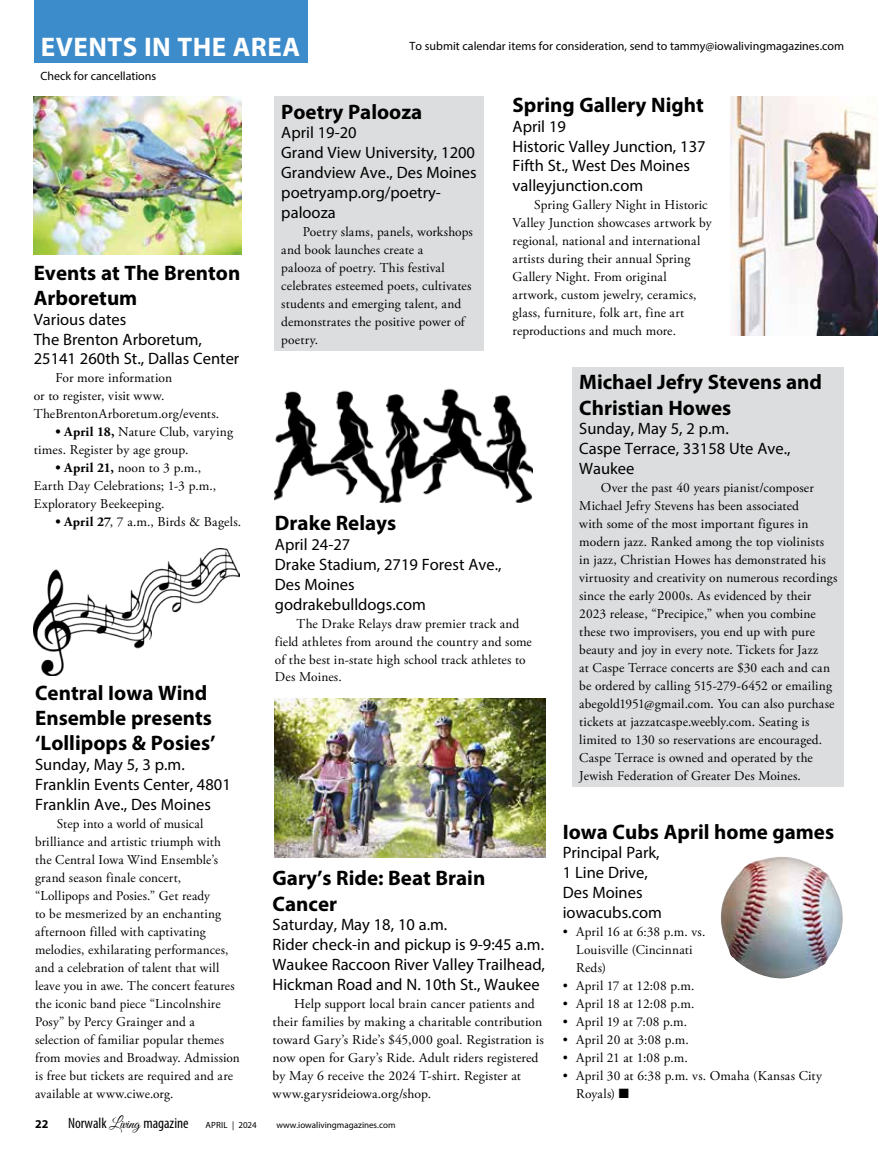
<style>
.page{position:relative;width:878px;height:1161px;background:#fff}
.page>*{position:absolute;margin:0;border:0;box-sizing:border-box;transform-origin:0 0}
.t1{font:700 27px "Myriad Pro";letter-spacing:.02em;color:#fff}
.t2{font:700 21px/25.2px "Myriad Pro";color:#000}
.t3{font:16.5px/19.8px "Myriad Pro";color:#000}
.t4{font:condensed 15px "Myriad Pro";color:#000}
.t5{font:13.5px/18px "Adobe Garamond Pro";letter-spacing:.01em;color:#000}
.t6{font:12px "Myriad Pro";color:#000}
.t7{font:700 12px "Myriad Pro";color:#000}
.t8{font:9px "Myriad Pro";color:#000}
.t9{font:9px "Myriad Pro";letter-spacing:.02em;color:#000}
.s1{font-weight:700}
.s2{font-family:"Great Vibes";font-stretch:normal}
</style>
<div class="page">
<div style="left:34px;top:0;width:273px;height:62px;background:#3c8bca"></div>
<img style="left:34px;top:96px;width:207px;height:159px">
<div style="left:274px;top:96px;width:209px;height:254px;background:#dcddde"></div>
<div style="left:572px;top:367px;width:272px;height:420px;background:#dcddde"></div>
<img style="left:730px;top:96px;width:148px;height:239px">
<img style="left:274px;top:388px;width:258px;height:116px">
<img style="left:275px;top:699px;width:270px;height:158px">
<img style="left:34px;top:549px;width:206px;height:126px">
<img style="left:720px;top:857px;width:123px;height:122px">
<h1 class="t1" style="left:41px;top:29px;width:261px">EVENTS IN THE AREA</h1>
<p class="t6" style="left:41px;top:69px;width:117px">Check for cancellations</p>
<p class="t6" style="left:409px;top:38px;width:436px">To submit calendar items for consideration, send to tammy@iowalivingmagazines.com</p>
<h2 class="t2" style="left:34px;top:259px;width:208px">Events at The Brenton<br>Arboretum</h2>
<p class="t3" style="left:34px;top:309px;width:207px">Various dates<br>The Brenton Arboretum,<br>25141 260th St., Dallas Center</p>
<p class="t5" style="left:34px;top:370px;width:187px;text-indent:22px">For more information<br>or to register, visit www.<br>TheBrentonArboretum.org/events.</p>
<p class="t5" style="left:34px;top:424px;width:201px;text-indent:22px"><span class="s1">• April 18,</span> Nature Club, varying times. Register by age group.</p>
<p class="t5" style="left:34px;top:460px;width:184px;text-indent:22px"><span class="s1">• April 21,</span> noon to 3 p.m.,<br>Earth Day Celebrations; 1-3 p.m.,<br>Exploratory Beekeeping.</p>
<p class="t5" style="left:55px;top:514px;width:187px"><span class="s1">• April 27</span>, 7 a.m., Birds &amp; Bagels.</p>
<h2 class="t2" style="left:35px;top:680px;width:182px">Central Iowa Wind<br>Ensemble presents ‘Lollipops &amp; Posies’</h2>
<p class="t3" style="left:35px;top:754px;width:197px">Sunday, May 5, 3 p.m.<br>Franklin Events Center, 4801<br>Franklin Ave., Des Moines</p>
<p class="t5" style="left:35px;top:815px;width:206px;text-indent:22px">Step into a world of musical brilliance and artistic triumph with the Central Iowa Wind Ensemble’s grand season finale concert,<br>“Lollipops and Posies.” Get ready<br>to be mesmerized by an enchanting afternoon filled with captivating melodies, exhilarating performances, and a celebration of talent that will leave you in awe. The concert features the iconic band piece “Lincolnshire Posy” by Percy Grainger and a selection of familiar popular themes from movies and Broadway. Admission is free but tickets are required and are available at www.ciwe.org.</p>
<h2 class="t2" style="left:281px;top:98px;width:142px">Poetry Palooza</h2>
<p class="t3" style="left:281px;top:123px;width:197px">April 19-20<br>Grand View University, 1200<br>Grandview Ave., Des Moines poetryamp.org/poetry&shy;palooza</p>
<p class="t5" style="left:281px;top:223px;width:193px;text-indent:22px">Poetry slams, panels, workshops and book launches create a<br>palooza of poetry. This festival celebrates esteemed poets, cultivates students and emerging talent, and demonstrates the positive power of poetry.</p>
<h2 class="t2" style="left:512px;top:92px;width:193px">Spring Gallery Night</h2>
<p class="t3" style="left:512px;top:116px;width:194px">April 19<br>Historic Valley Junction, 137<br>Fifth St., West Des Moines valleyjunction.com</p>
<p class="t5" style="left:512px;top:196px;width:201px;text-indent:22px">Spring Gallery Night in Historic Valley Junction showcases artwork by regional, national and international artists during their annual Spring Gallery Night. From original artwork, custom jewelry, ceramics, glass, furniture, folk art, fine art reproductions and much more.</p>
<h2 class="t2" style="left:275px;top:510px;width:123px">Drake Relays</h2>
<p class="t3" style="left:275px;top:534px;width:228px">April 24-27<br>Drake Stadium, 2719 Forest Ave.,<br>Des Moines godrakebulldogs.com</p>
<p class="t5" style="left:275px;top:615px;width:258px;text-indent:22px">The Drake Relays draw premier track and field athletes from around the country and some of the best in-state high school track athletes to Des Moines.</p>
<h2 class="t2" style="left:272px;top:865px;width:214px">Gary’s Ride: Beat Brain<br>Cancer</h2>
<p class="t3" style="left:272px;top:915px;width:274px">Saturday, May 18, 10 a.m.<br>Rider check-in and pickup is 9-9:45 a.m.<br>Waukee Raccoon River Valley Trailhead, Hickman Road and N. 10th St., Waukee</p>
<p class="t5" style="left:272px;top:995px;width:273px;text-indent:22px">Help support local brain cancer patients and their families by making a charitable contribution toward Gary’s Ride’s $45,000 goal. Registration is now open for Gary’s Ride. Adult riders registered by May 6 receive the 2024 T-shirt. Register at www.garysrideiowa.org/shop.</p>
<h2 class="t2" style="left:579px;top:369px;width:244px">Michael Jefry Stevens and<br>Christian Howes</h2>
<p class="t3" style="left:579px;top:419px;width:213px">Sunday, May 5, 2 p.m.<br>Caspe Terrace, 33158 Ute Ave.,<br>Waukee</p>
<p class="t5" style="left:579px;top:479px;width:260px;text-indent:22px">Over the past 40 years pianist/composer Michael Jefry Stevens has been associated<br>with some of the most important figures in modern jazz. Ranked among the top violinists in jazz, Christian Howes has demonstrated his virtuosity and creativity on numerous recordings since the early 2000s. As evidenced by their 2023 release, “Precipice,” when you combine these two improvisers, you end up with pure beauty and joy in every note. Tickets for Jazz<br>at Caspe Terrace concerts are $30 each and can be ordered by calling 515-279-6452 or emailing abegold1951@gmail.com. You can also purchase tickets at jazzatcaspe.weebly.com. Seating is limited to 130 so reservations are encouraged.<br>Caspe Terrace is owned and operated by the Jewish Federation of Greater Des Moines.</p>
<h2 class="t2" style="left:562px;top:818px;width:273px">Iowa Cubs April home games</h2>
<p class="t3" style="left:562px;top:843px;width:101px">Principal Park,<br>1 Line Drive,<br>Des Moines iowacubs.com</p>
<p class="t5" style="left:576px;top:923px;width:131px;text-indent:-13px">• April 16 at 6:38 p.m. vs.<br>Louisville (Cincinnati<br>Reds)</p>
<p class="t5" style="left:562px;top:977px;width:133px">• April 17 at 12:08 p.m.</p>
<p class="t5" style="left:562px;top:995px;width:133px">• April 18 at 12:08 p.m.</p>
<p class="t5" style="left:562px;top:1013px;width:126px">• April 19 at 7:08 p.m.</p>
<p class="t5" style="left:562px;top:1031px;width:127px">• April 20 at 3:08 p.m.</p>
<p class="t5" style="left:562px;top:1049px;width:126px">• April 21 at 1:08 p.m.</p>
<p class="t5" style="left:576px;top:1067px;width:247px;text-indent:-13px">• April 30 at 6:38 p.m. vs. Omaha (Kansas City<br>Royals) ■</p>
<p class="t7" style="left:35px;top:1116px;width:15px">22</p>
<p class="t4" style="left:68px;top:1114px;width:122px">Norwalk <span class="s2">Living</span> magazine</p>
<p class="t9" style="left:205px;top:1119px;width:53px">APRIL | 2024</p>
<p class="t8" style="left:276px;top:1119px;width:121px">www.iowalivingmagazines.com</p>
</div>
